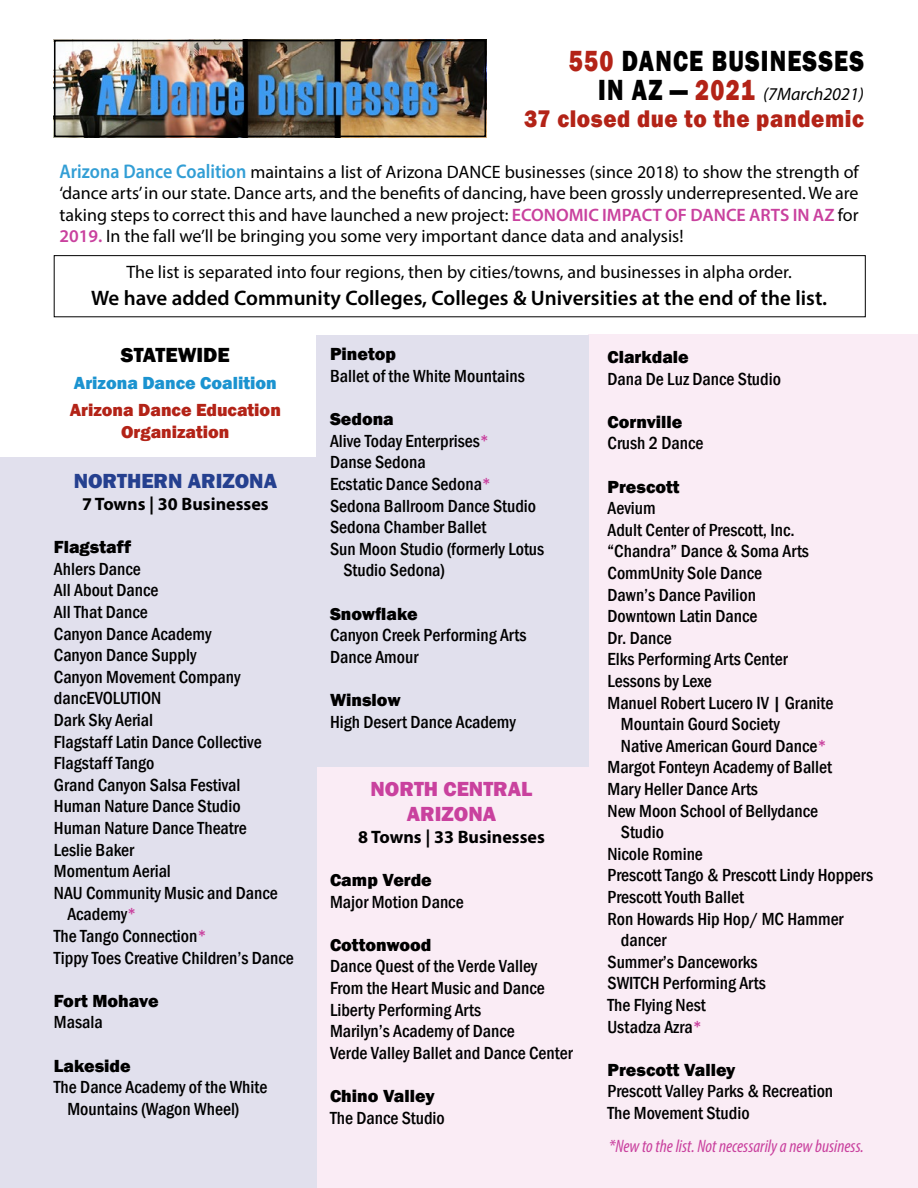
<style>
.page{position:relative;width:918px;height:1188px;background:#fff}
.page>*{position:absolute;margin:0;border:0;box-sizing:border-box;transform-origin:0 0}
.t1{font:800 30px "Franklin Gothic";letter-spacing:.05em;color:#000;scale:.8 1}
.t2{font:800 24.75px "Franklin Gothic";letter-spacing:.025em;color:#b32317;scale:.91 1}
.t3{font:600 21px "Myriad Pro";color:#000}
.t4{font:800 21px/25.2px "Franklin Gothic";color:#c9419e;text-align:center}
.t5{font:800 21px "Franklin Gothic";color:#25408f}
.t6{font:800 21px "Franklin Gothic";color:#000}
.t7{font:500 condensed 18px/21.6px "Franklin Gothic";color:#000}
.t8{font:18px/21.6px "Myriad Pro";color:#000;text-align:justify}
.t9{font:800 18px "Franklin Gothic";color:#000}
.t10{font:italic condensed 18px "Myriad Pro";color:#c9419e}
.t11{font:700 18px "Myriad Pro";color:#000}
.t12{font:800 18px/21.6px "Franklin Gothic";color:#b32317;text-align:center}
.t13{font:800 18px "Franklin Gothic";color:#1b93d0}
.t14{font:italic 18px "Myriad Pro";color:#000}
.s1{color:#b32317}
.s2{font-family:"Franklin Gothic";font-weight:800;font-style:normal;font-size:30px}
.s3{font-family:"Franklin Gothic";font-weight:800;font-style:normal;font-size:30px;color:#b32317}
.s4{font-weight:600;font-size:19.8px;color:#329ed5}
.s5{font-weight:600;color:#c9419e}
.s6{color:#c9419e}
</style>
<div class="page">
<div style="left:589px;top:335px;width:329px;height:853px;background:#faecf5"></div>
<div style="left:316px;top:724px;width:273px;height:464px;background:#faecf5"></div>
<div style="left:0;top:458px;width:316px;height:730px;background:#e1e0ed"></div>
<div style="left:316px;top:335px;width:273px;height:432px;background:#e1e0ed"></div>
<img style="left:57px;top:43px;width:426px;height:91px">
<div style="left:54px;top:40px;width:432px;height:97px;border:2px solid #000"></div>
<div style="left:54px;top:255px;width:812px;height:62px;border:1px solid #000"></div>
<h1 class="t1" style="left:569px;top:41px;width:370px"><span class="s1">550</span> DANCE BUSINESSES</h1>
<p class="t14" style="left:598px;top:82px;width:267px"><span class="s2">IN AZ —</span> <span class="s3">2021</span> (7March2021)</p>
<h2 class="t2" style="left:524px;top:102px;width:375px">37 closed due to the pandemic</h2>
<p class="t8" style="left:60px;top:160px;width:801px"><span class="s4">Arizona Dance Coalition</span> maintains a list of Arizona DANCE businesses (since 2018) to show the strength of ‘dance arts’ in our state. Dance arts, and the benefits of dancing, have been grossly underrepresented. We are taking steps to correct this and have launched a new project: <span class="s5">ECONOMIC IMPACT OF DANCE ARTS IN AZ</span> for <span class="s5">2019.</span> In the fall we’ll be bringing you some very important dance data and analysis!</p>
<p class="t8" style="left:126px;top:261px;width:667px">The list is separated into four regions, then by cities/towns, and businesses in alpha order.</p>
<p class="t3" style="left:91px;top:285px;width:738px">We have added Community Colleges, Colleges &amp; Universities at the end of the list.</p>
<p class="t6" style="left:121px;top:342px;width:110px">STATEWIDE</p>
<p class="t13" style="left:74px;top:372px;width:204px">Arizona Dance Coalition</p>
<p class="t12" style="left:70px;top:400px;width:213px">Arizona Dance Education<br>Organization</p>
<p class="t5" style="left:74px;top:468px;width:205px">NORTHERN ARIZONA</p>
<p class="t11" style="left:82px;top:492px;width:188px">7 Towns | 30 Businesses</p>
<p class="t9" style="left:54px;top:536px;width:79px">Flagstaff</p>
<p class="t7" style="left:54px;top:558px;width:88px">Ahlers Dance</p>
<p class="t7" style="left:54px;top:580px;width:106px">All About Dance</p>
<p class="t7" style="left:54px;top:601px;width:95px">All That Dance</p>
<p class="t7" style="left:54px;top:623px;width:159px">Canyon Dance Academy</p>
<p class="t7" style="left:54px;top:644px;width:144px">Canyon Dance Supply</p>
<p class="t7" style="left:54px;top:666px;width:188px">Canyon Movement Company</p>
<p class="t7" style="left:54px;top:688px;width:109px">dancEVOLUTION</p>
<p class="t7" style="left:54px;top:709px;width:101px">Dark Sky Aerial</p>
<p class="t7" style="left:54px;top:731px;width:209px">Flagstaff Latin Dance Collective</p>
<p class="t7" style="left:54px;top:752px;width:102px">Flagstaff Tango</p>
<p class="t7" style="left:54px;top:774px;width:188px">Grand Canyon Salsa Festival</p>
<p class="t7" style="left:54px;top:796px;width:188px">Human Nature Dance Studio</p>
<p class="t7" style="left:54px;top:817px;width:194px">Human Nature Dance Theatre</p>
<p class="t7" style="left:54px;top:839px;width:82px">Leslie Baker</p>
<p class="t7" style="left:54px;top:860px;width:119px">Momentum Aerial</p>
<p class="t7" style="left:54px;top:882px;width:225px">NAU Community Music and Dance</p>
<p class="t7" style="left:67px;top:904px;width:71px">Academy<span class="s6">*</span></p>
<p class="t7" style="left:54px;top:925px;width:154px">The Tango Connection<span class="s6">*</span></p>
<p class="t7" style="left:54px;top:947px;width:241px">Tippy Toes Creative Children’s Dance</p>
<p class="t9" style="left:54px;top:989px;width:106px">Fort Mohave</p>
<p class="t7" style="left:54px;top:1012px;width:50px">Masala</p>
<p class="t9" style="left:54px;top:1054px;width:78px">Lakeside</p>
<p class="t7" style="left:67px;top:1076px;width:202px;text-indent:-13px">The Dance Academy of the White<br>Mountains (Wagon Wheel)</p>
<p class="t9" style="left:330px;top:343px;width:67px">Pinetop</p>
<p class="t7" style="left:330px;top:365px;width:196px">Ballet of the White Mountains</p>
<p class="t9" style="left:330px;top:407px;width:65px">Sedona</p>
<p class="t7" style="left:330px;top:430px;width:161px">Alive Today Enterprises<span class="s6">*</span></p>
<p class="t7" style="left:330px;top:451px;width:97px">Danse Sedona</p>
<p class="t7" style="left:330px;top:473px;width:163px">Ecstatic Dance Sedona<span class="s6">*</span></p>
<p class="t7" style="left:330px;top:495px;width:208px">Sedona Ballroom Dance Studio</p>
<p class="t7" style="left:330px;top:516px;width:158px">Sedona Chamber Ballet</p>
<p class="t7" style="left:330px;top:538px;width:216px">Sun Moon Studio (formerly Lotus</p>
<p class="t7" style="left:343px;top:559px;width:103px">Studio Sedona)</p>
<p class="t9" style="left:330px;top:602px;width:89px">Snowflake</p>
<p class="t7" style="left:330px;top:624px;width:198px">Canyon Creek Performing Arts<br>Dance Amour</p>
<p class="t9" style="left:330px;top:688px;width:72px">Winslow</p>
<p class="t7" style="left:330px;top:711px;width:187px">High Desert Dance Academy</p>
<p class="t9" style="left:608px;top:345px;width:83px">Clarkdale</p>
<p class="t7" style="left:608px;top:368px;width:175px">Dana De Luz Dance Studio</p>
<p class="t9" style="left:608px;top:410px;width:76px">Cornville</p>
<p class="t7" style="left:608px;top:432px;width:97px">Crush 2 Dance</p>
<p class="t9" style="left:608px;top:475px;width:74px">Prescott</p>
<p class="t7" style="left:608px;top:497px;width:50px">Aevium</p>
<p class="t7" style="left:608px;top:519px;width:189px">Adult Center of Prescott, Inc.</p>
<p class="t7" style="left:608px;top:540px;width:203px">“Chandra” Dance &amp; Soma Arts</p>
<p class="t7" style="left:608px;top:562px;width:156px">CommUnity Sole Dance</p>
<p class="t7" style="left:608px;top:584px;width:150px">Dawn’s Dance Pavilion</p>
<p class="t7" style="left:608px;top:605px;width:152px">Downtown Latin Dance</p>
<p class="t7" style="left:608px;top:627px;width:66px">Dr. Dance</p>
<p class="t7" style="left:608px;top:648px;width:182px">Elks Performing Arts Center</p>
<p class="t7" style="left:608px;top:670px;width:106px">Lessons by Lexe</p>
<p class="t7" style="left:608px;top:692px;width:228px">Manuel Robert Lucero IV | Granite</p>
<p class="t7" style="left:621px;top:713px;width:160px">Mountain Gourd Society</p>
<p class="t7" style="left:621px;top:735px;width:207px">Native American Gourd Dance<span class="s6">*</span></p>
<p class="t7" style="left:608px;top:756px;width:226px">Margot Fonteyn Academy of Ballet</p>
<p class="t7" style="left:608px;top:778px;width:152px">Mary Heller Dance Arts</p>
<p class="t7" style="left:608px;top:800px;width:212px">New Moon School of Bellydance</p>
<p class="t7" style="left:621px;top:821px;width:45px">Studio</p>
<p class="t7" style="left:608px;top:843px;width:97px">Nicole Romine</p>
<p class="t7" style="left:608px;top:864px;width:267px">Prescott Tango &amp; Prescott Lindy Hoppers</p>
<p class="t7" style="left:608px;top:886px;width:138px">Prescott Youth Ballet</p>
<p class="t7" style="left:608px;top:908px;width:238px">Ron Howards Hip Hop/ MC Hammer</p>
<p class="t7" style="left:621px;top:929px;width:47px">dancer</p>
<p class="t7" style="left:608px;top:951px;width:152px">Summer’s Danceworks</p>
<p class="t7" style="left:608px;top:972px;width:160px">SWITCH Performing Arts</p>
<p class="t7" style="left:608px;top:994px;width:100px">The Flying Nest</p>
<p class="t7" style="left:608px;top:1016px;width:96px">Ustadza Azra<span class="s6">*</span></p>
<p class="t9" style="left:608px;top:1058px;width:130px">Prescott Valley</p>
<p class="t7" style="left:608px;top:1080px;width:227px">Prescott Valley Parks &amp; Recreation<br>The Movement Studio</p>
<p class="t4" style="left:371px;top:776px;width:163px">NORTH CENTRAL<br>ARIZONA</p>
<p class="t11" style="left:358px;top:825px;width:188px">8 Towns | 33 Businesses</p>
<p class="t9" style="left:330px;top:868px;width:103px">Camp Verde</p>
<p class="t7" style="left:330px;top:891px;width:135px">Major Motion Dance</p>
<p class="t9" style="left:330px;top:933px;width:103px">Cottonwood</p>
<p class="t7" style="left:330px;top:955px;width:244px">Dance Quest of the Verde Valley<br>From the Heart Music and Dance<br>Liberty Performing Arts<br>Marilyn’s Academy of Dance<br>Verde Valley Ballet and Dance Center</p>
<p class="t9" style="left:330px;top:1084px;width:106px">Chino Valley</p>
<p class="t7" style="left:330px;top:1107px;width:116px">The Dance Studio</p>
<p class="t10" style="left:609px;top:1135px;width:257px">*New to the list. Not necessarily a new business.</p>
</div>
